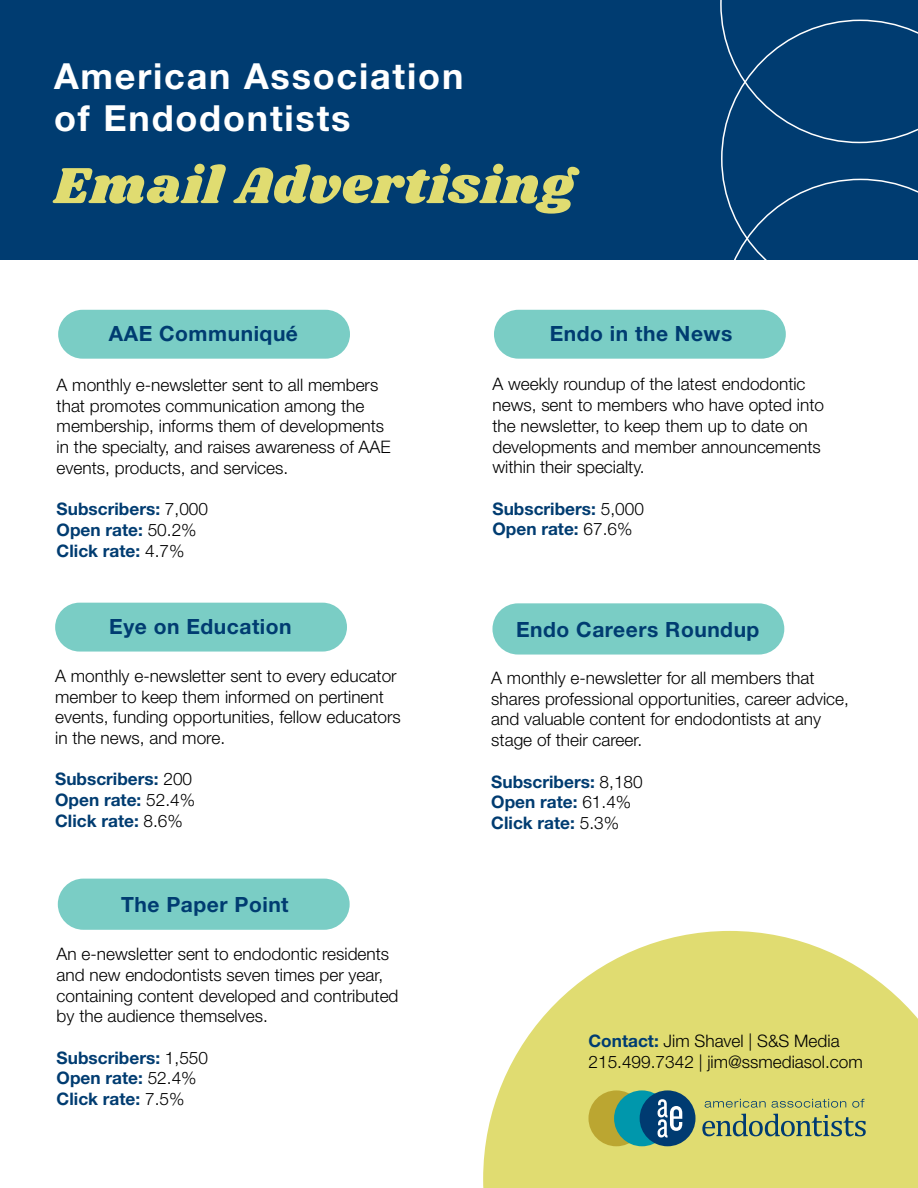
<style>
.page{position:relative;width:918px;height:1188px;background:#fff}
.page>*{position:absolute;margin:0;border:0;box-sizing:border-box;transform-origin:0 0}
.t1{font:52.5px "Shrikhand";letter-spacing:.025em;color:#e0dc71}
.t2{font:700 36px/42px "Helvetica Neue LT Std";letter-spacing:.05em;color:#fff}
.t3{font:700 21px "Helvetica Neue LT Std";letter-spacing:.025em;color:#003c71}
.t4{font:300 17.25px/20.7px "Helvetica Neue LT Std";color:#000}
.t5{font:700 17.25px/20.7px "Helvetica Neue LT Std";color:#003c71}
.s1{font-weight:300;color:#000}
.s2{font-weight:700;color:#003c71}
</style>
<div class="page">
<div style="left:0;top:0;width:918px;height:259px;background:#003c71"></div>
<svg style="left:721px;top:20px;width:197px;height:159px"></svg>
<svg style="left:721px;top:179px;width:197px;height:167px"></svg>
<div style="left:494px;top:310px;width:292px;height:49px;background:#7acdc5;border-radius:24px"></div>
<div style="left:58px;top:879px;width:292px;height:51px;background:#7acdc5;border-radius:26px"></div>
<div style="left:55px;top:603px;width:292px;height:49px;background:#7acdc5;border-radius:24px"></div>
<div style="left:58px;top:310px;width:292px;height:49px;background:#7acdc5;border-radius:24px"></div>
<div style="left:492px;top:603px;width:292px;height:52px;background:#7acdc5;border-radius:26px"></div>
<svg style="left:483px;top:931px;width:435px;height:257px;fill:#e0dc71"></svg>
<div style="left:588px;top:1090px;width:56px;height:56px;background:#bba631;border-radius:50%"></div>
<div style="left:614px;top:1090px;width:56px;height:56px;background:#0097ac;border-radius:50%"></div>
<div style="left:640px;top:1090px;width:56px;height:56px;background:#003b71;border-radius:50%"></div>
<svg style="left:658px;top:1099px;width:24px;height:39px"></svg>
<svg style="left:702px;top:1114px;width:164px;height:22px;background:#9eac71"></svg>
<svg style="left:705px;top:1099px;width:61px;height:9px"></svg>
<svg style="left:772px;top:1099px;width:74px;height:9px"></svg>
<svg style="left:852px;top:1099px;width:12px;height:9px"></svg>
<h2 class="t2" style="left:54px;top:54px;width:411px">American Association of Endodontists</h2>
<h1 class="t1" style="left:54px;top:149px;width:522px">Email Advertising</h1>
<p class="t3" style="left:109px;top:321px;width:191px">AAE Communiqué</p>
<p class="t4" style="left:57px;top:374px;width:335px">A monthly e-newsletter sent to all members that promotes communication among the membership, informs them of developments in the specialty, and raises awareness of AAE events, products, and services.</p>
<p class="t5" style="left:57px;top:498px;width:153px">Subscribers: <span class="s1">7,000<br></span>Open rate: <span class="s1">50.2%<br></span>Click rate: <span class="s1">4.7%</span></p>
<p class="t3" style="left:109px;top:613px;width:184px">Eye on Education</p>
<p class="t4" style="left:55px;top:665px;width:347px">A monthly e-newsletter sent to every educator member to keep them informed on pertinent events, funding opportunities, fellow educators in the news, and more.</p>
<p class="t5" style="left:55px;top:768px;width:141px">Subscribers: <span class="s1">200<br></span>Open rate: <span class="s1">52.4%<br></span>Click rate: <span class="s1">8.6%</span></p>
<p class="t3" style="left:121px;top:891px;width:169px">The Paper Point</p>
<p class="t4" style="left:57px;top:943px;width:343px">An e-newsletter sent to endodontic residents and new endodontists seven times per year, containing content developed and contributed by the audience themselves.</p>
<p class="t5" style="left:57px;top:1047px;width:153px">Subscribers: <span class="s1">1,550<br></span>Open rate: <span class="s1">52.4%<br></span>Click rate: <span class="s1">7.5%</span></p>
<p class="t3" style="left:550px;top:320px;width:184px">Endo in the News</p>
<p class="t4" style="left:492px;top:374px;width:333px">A weekly roundup of the latest endodontic news, sent to members who have opted into the newsletter, to keep them up to date on developments and member announcements within their specialty.</p>
<p class="t5" style="left:492px;top:498px;width:153px">Subscribers: <span class="s1">5,000<br></span>Open rate: <span class="s1">67.6%</span></p>
<p class="t3" style="left:516px;top:616px;width:245px">Endo Careers Roundup</p>
<p class="t4" style="left:491px;top:667px;width:359px">A monthly e-newsletter for all members that shares professional opportunities, career advice, and valuable content for endodontists at any stage of their career.</p>
<p class="t5" style="left:491px;top:771px;width:153px">Subscribers: <span class="s1">8,180<br></span>Open rate: <span class="s1">61.4%<br></span>Click rate: <span class="s1">5.3%</span></p>
<p class="t4" style="left:589px;top:1030px;width:276px"><span class="s2">Contact:</span> Jim Shavel | S&amp;S Media<br>215.499.7342 | jim@ssmediasol.com</p>
</div>
